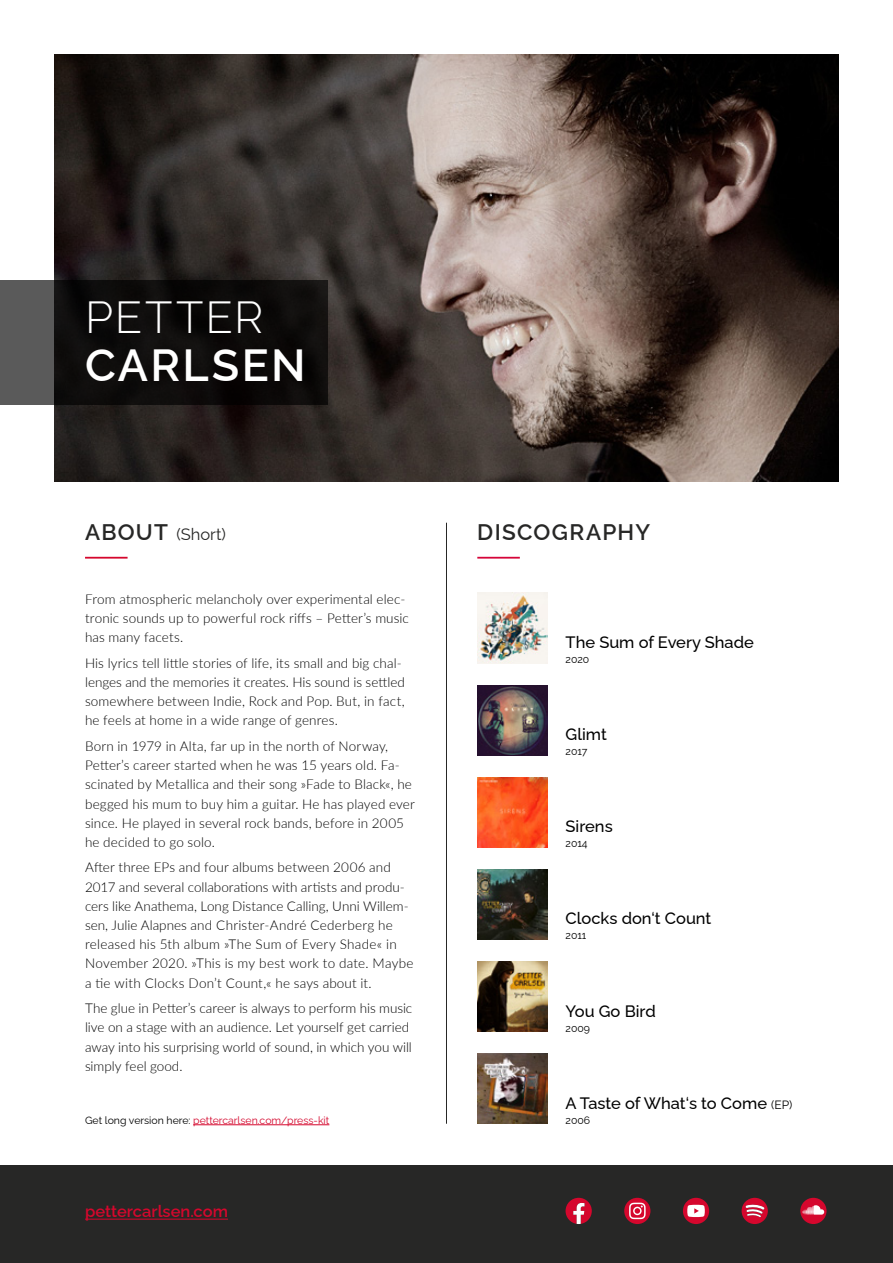
<style>
.page{position:relative;width:893px;height:1263px;background:#fff}
.page>*{position:absolute;margin:0;border:0;box-sizing:border-box;transform-origin:0 0}
.t1{font:600 45px "Raleway";letter-spacing:.05em;color:#fff}
.t2{font:300 45px "Raleway";letter-spacing:.045em;color:#fff}
.t3{font:600 22.5px "Raleway";letter-spacing:.055em;color:#272726}
.t4{font:500 16.5px "Raleway";color:#000}
.t5{font:600 16.5px "Raleway";color:#d5072d}
.t6{font:16.5px "Raleway";color:#272726}
.t7{font:300 13.5px/19.2px "Lato";letter-spacing:.005em;color:#000}
.t8{font:10.5px "Raleway";color:#d5072d}
.t9{font:10.5px "Raleway";color:#000}
.s1{font-weight:600;font-size:22.5px}
.s2{font-weight:400;font-size:12px}
.s3{color:#000}
</style>
<div class="page">
<img style="left:55px;top:55px;width:783px;height:426px">
<svg style="left:0;top:280px;width:328px;height:125px;background:#191817"></svg>
<div style="left:0;top:1165px;width:893px;height:98px;background:#272726"></div>
<hr style="left:85px;top:557px;width:43px;height:2px;background:#d5072d">
<hr style="left:477px;top:557px;width:43px;height:2px;background:#d50539">
<hr style="left:193px;top:1124px;width:136px;height:1px;background:#d5072d">
<hr style="left:446px;top:523px;width:1px;height:601px;background:#272726">
<img style="left:477px;top:593px;width:70px;height:70px">
<img style="left:477px;top:685px;width:70px;height:70px">
<img style="left:477px;top:777px;width:70px;height:70px">
<img style="left:477px;top:869px;width:70px;height:70px">
<img style="left:477px;top:961px;width:70px;height:70px">
<img style="left:477px;top:1053px;width:70px;height:71px">
<hr style="left:85px;top:1219px;width:143px;height:1px;background:#d5072d">
<svg style="left:566px;top:1198px;width:26px;height:26px"></svg>
<div style="left:624px;top:1198px;width:26px;height:26px;background:#d5072d;border-radius:50%"></div>
<svg style="left:629px;top:1203px;width:17px;height:16px"></svg>
<div style="left:683px;top:1198px;width:26px;height:26px;background:#d5072d;border-radius:50%"></div>
<svg style="left:687px;top:1205px;width:18px;height:12px"></svg>
<svg style="left:742px;top:1198px;width:26px;height:26px"></svg>
<div style="left:800px;top:1198px;width:26px;height:26px;background:#d5072d;border-radius:50%"></div>
<svg style="left:803px;top:1205px;width:21px;height:9px"></svg>
<h1 class="t2" style="left:85px;top:281px;width:180px">PETTER</h1>
<h1 class="t1" style="left:85px;top:329px;width:222px">CARLSEN</h1>
<p class="t6" style="left:85px;top:521px;width:142px"><span class="s1">ABOUT</span> (Short)</p>
<h2 class="t3" style="left:477px;top:514px;width:174px">DISCOGRAPHY</h2>
<p class="t7" style="left:85px;top:589px;width:325px">From atmospheric melancholy over experimental elec&shy;tronic sounds up to powerful rock riffs – Petter’s music has many facets.</p>
<p class="t7" style="left:85px;top:653px;width:321px">His lyrics tell little stories of life, its small and big chal&shy;lenges and the memories it creates. His sound is settled somewhere between Indie, Rock and Pop. But, in fact, he feels at home in a wide range of genres.</p>
<p class="t7" style="left:85px;top:736px;width:331px">Born in 1979 in Alta, far up in the north of Norway, Petter’s career started when he was 15 years old. Fa&shy;scinated by Metallica and their song »Fade to Black«, he begged his mum to buy him a guitar. He has played ever since. He played in several rock bands, before in 2005 he decided to go solo.</p>
<p class="t7" style="left:85px;top:857px;width:330px">After three EPs and four albums between 2006 and 2017 and several collaborations with artists and produ&shy;cers like Anathema, Long Distance Calling, Unni Willem&shy;sen, Julie Alapnes and Christer-André Cederberg he released his 5th album »The Sum of Every Shade« in November 2020. »This is my best work to date. Maybe a tie with Clocks Don’t Count,« he says about it.</p>
<p class="t7" style="left:85px;top:998px;width:329px">The glue in Petter’s career is always to perform his music live on a stage with an audience. Let yourself get carried away into his surprising world of sound, in which you will simply feel good.</p>
<p class="t4" style="left:566px;top:629px;width:190px">The Sum of Every Shade</p>
<p class="t9" style="left:566px;top:651px;width:25px">2020</p>
<p class="t4" style="left:566px;top:721px;width:43px">Glimt</p>
<p class="t9" style="left:566px;top:743px;width:23px">2017</p>
<p class="t4" style="left:566px;top:813px;width:49px">Sirens</p>
<p class="t9" style="left:566px;top:835px;width:24px">2014</p>
<p class="t4" style="left:566px;top:905px;width:147px">Clocks don‘t Count</p>
<p class="t9" style="left:566px;top:927px;width:22px">2011</p>
<p class="t4" style="left:566px;top:997px;width:92px">You Go Bird</p>
<p class="t9" style="left:566px;top:1019px;width:26px">2009</p>
<p class="t4" style="left:566px;top:1090px;width:228px">A Taste of What‘s to Come <span class="s2">(EP)</span></p>
<p class="t8" style="left:85px;top:1111px;width:246px"><span class="s3">Get long version here:</span> pettercarlsen.com/press-kit</p>
<p class="t9" style="left:566px;top:1111px;width:26px">2006</p>
<p class="t5" style="left:85px;top:1198px;width:144px">pettercarlsen.com</p>
</div>
